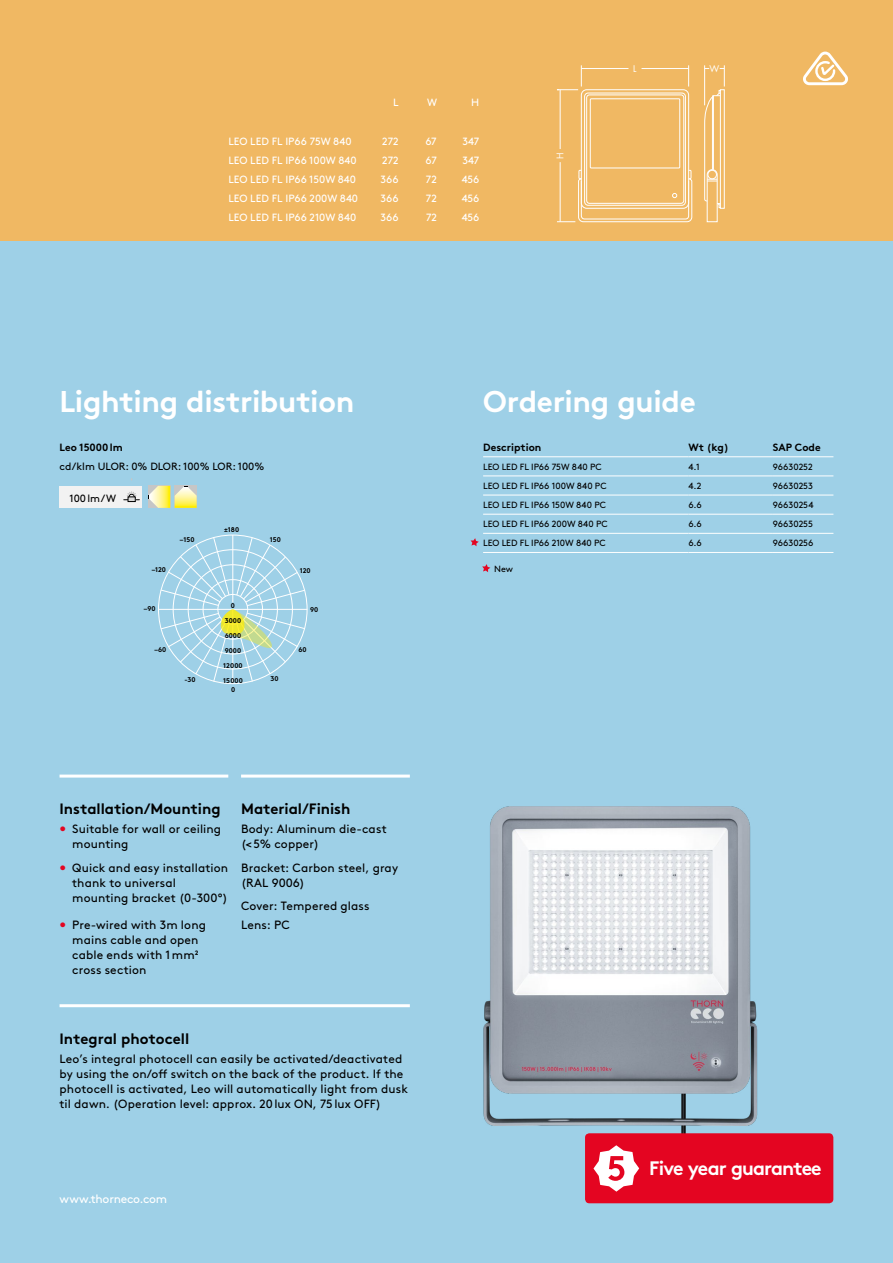
<style>
.page{position:relative;width:893px;height:1263px;background:#9ed0e7}
.page>*{position:absolute;margin:0;border:0;box-sizing:border-box;transform-origin:0 0}
.t1{font:700 30px "Brown";letter-spacing:-.015em;color:#fff}
.t2{font:700 19.5px "Brown";letter-spacing:-.05em;color:#fff}
.t3{font:700 15px "Brown";letter-spacing:-.005em;color:#000}
.t4{font:12px/14.9px "Brown";letter-spacing:.01em;color:#000}
.t5{font:12px "Brown";letter-spacing:-.02em;color:#fff}
.t6{font:10.5px "Brown";color:#fff}
.t7{font:10.5px "Brown";color:#000}
.t8{font:700 10.5px "Brown";color:#000}
.t9{font:9px "Brown";letter-spacing:-.005em;color:#000}
.t10{font:9px "Futura";color:#fff}
.t11{font:700 6.9px/15px "Brown";color:#000}
.s1{color:#e40521}
</style>
<div class="page">
<div style="left:0;top:0;width:893px;height:240px;background:#f0b863"></div>
<hr style="left:232px;top:535px;width:1px;height:67px;background:#fff">
<hr style="left:232px;top:609px;width:1px;height:74px;background:#fff">
<hr style="left:159px;top:609px;width:148px;height:1px;background:#fff">
<svg style="left:160px;top:536px;width:146px;height:146px"></svg>
<hr style="left:60px;top:774px;width:168px;height:3px;background:#fff">
<hr style="left:241px;top:774px;width:169px;height:3px;background:#fff">
<hr style="left:60px;top:1004px;width:350px;height:3px;background:#fff">
<hr style="left:483px;top:456px;width:205px;height:1px;background:#fff">
<hr style="left:688px;top:456px;width:85px;height:1px;background:#fff">
<hr style="left:773px;top:456px;width:60px;height:1px;background:#fff">
<hr style="left:483px;top:475px;width:205px;height:1px;background:#fff">
<hr style="left:688px;top:475px;width:85px;height:1px;background:#fff">
<hr style="left:773px;top:475px;width:60px;height:1px;background:#fff">
<hr style="left:483px;top:495px;width:205px;height:1px;background:#fff">
<hr style="left:688px;top:495px;width:85px;height:1px;background:#fff">
<hr style="left:773px;top:495px;width:60px;height:1px;background:#fff">
<hr style="left:483px;top:514px;width:205px;height:1px;background:#fff">
<hr style="left:688px;top:514px;width:85px;height:1px;background:#fff">
<hr style="left:773px;top:514px;width:60px;height:1px;background:#fff">
<hr style="left:483px;top:533px;width:205px;height:1px;background:#fff">
<hr style="left:688px;top:533px;width:85px;height:1px;background:#fff">
<hr style="left:773px;top:533px;width:60px;height:1px;background:#fff">
<hr style="left:483px;top:552px;width:205px;height:1px;background:#fff">
<hr style="left:688px;top:552px;width:85px;height:1px;background:#fff">
<hr style="left:773px;top:552px;width:60px;height:1px;background:#fff">
<div style="left:60px;top:486px;width:82px;height:22px;background:#f2f2f2"></div>
<svg style="left:148px;top:486px;width:49px;height:22px"></svg>
<svg style="left:124px;top:492px;width:15px;height:10px"></svg>
<svg style="left:688px;top:65px;width:1px;height:22px"></svg>
<hr style="left:581px;top:68px;width:47px;height:1px;background:#fff">
<hr style="left:641px;top:68px;width:48px;height:1px;background:#fff">
<svg style="left:557px;top:65px;width:25px;height:25px"></svg>
<hr style="left:560px;top:162px;width:1px;height:60px;background:#fff">
<hr style="left:560px;top:90px;width:1px;height:59px;background:#fff">
<div style="left:584px;top:93px;width:102px;height:113px;border:1px solid #fff;border-radius:4px"></div>
<div style="left:586px;top:94px;width:98px;height:110px;border:1px solid #fff;border-radius:3px"></div>
<div style="left:590px;top:98px;width:90px;height:70px;border:1px solid #fff"></div>
<div style="left:581px;top:89px;width:108px;height:120px;border:1px solid #fff;border-radius:5px"></div>
<svg style="left:557px;top:169px;width:136px;height:54px"></svg>
<svg style="left:704px;top:65px;width:21px;height:158px"></svg>
<img style="left:483px;top:806px;width:275px;height:327px">
<svg style="left:482px;top:564px;width:8px;height:8px"></svg>
<svg style="left:471px;top:538px;width:8px;height:8px"></svg>
<div style="left:585px;top:1133px;width:248px;height:70px;background:#e40521;border-radius:4px"></div>
<svg style="left:593px;top:1145px;width:46px;height:46px"></svg>
<svg style="left:803px;top:52px;width:45px;height:33px"></svg>
<p class="t6" style="left:393px;top:95px;width:7px">L</p>
<p class="t6" style="left:427px;top:95px;width:11px">W</p>
<p class="t6" style="left:471px;top:95px;width:10px">H</p>
<p class="t6" style="left:228px;top:133px;width:125px">LEO LED FL IP66 75W 840</p>
<p class="t6" style="left:382px;top:133px;width:18px">272</p>
<p class="t6" style="left:425px;top:133px;width:13px">67</p>
<p class="t6" style="left:462px;top:133px;width:18px">347</p>
<p class="t6" style="left:228px;top:152px;width:130px">LEO LED FL IP66 100W 840</p>
<p class="t6" style="left:382px;top:152px;width:18px">272</p>
<p class="t6" style="left:425px;top:152px;width:13px">67</p>
<p class="t6" style="left:462px;top:152px;width:18px">347</p>
<p class="t6" style="left:228px;top:171px;width:129px">LEO LED FL IP66 150W 840</p>
<p class="t6" style="left:381px;top:171px;width:19px">366</p>
<p class="t6" style="left:426px;top:171px;width:12px">72</p>
<p class="t6" style="left:462px;top:171px;width:19px">456</p>
<p class="t6" style="left:228px;top:190px;width:131px">LEO LED FL IP66 200W 840</p>
<p class="t6" style="left:381px;top:190px;width:19px">366</p>
<p class="t6" style="left:426px;top:190px;width:12px">72</p>
<p class="t6" style="left:462px;top:190px;width:19px">456</p>
<p class="t6" style="left:228px;top:209px;width:129px">LEO LED FL IP66 210W 840</p>
<p class="t6" style="left:381px;top:209px;width:19px">366</p>
<p class="t6" style="left:426px;top:209px;width:12px">72</p>
<p class="t6" style="left:462px;top:209px;width:19px">456</p>
<p class="t10" style="left:554px;top:159px;width:8px;rotate:-90deg">H</p>
<p class="t10" style="left:633px;top:62px;width:5px">L</p>
<p class="t10" style="left:709px;top:62px;width:11px">W</p>
<h1 class="t1" style="left:60px;top:378px;width:296px">Lighting distribution</h1>
<p class="t8" style="left:60px;top:439px;width:65px">Leo 15000lm</p>
<p class="t7" style="left:60px;top:458px;width:206px">cd/klm ULOR: 0% DLOR: 100% LOR: 100%</p>
<p class="t7" style="left:70px;top:490px;width:48px">100lm/W</p>
<p class="t11" style="left:180px;top:532px;width:16px">–150</p>
<p class="t11" style="left:224px;top:521px;width:16px">±180</p>
<p class="t11" style="left:270px;top:531px;width:12px">150</p>
<p class="t11" style="left:152px;top:561px;width:16px">–120</p>
<p class="t11" style="left:300px;top:562px;width:12px">120</p>
<p class="t11" style="left:144px;top:601px;width:13px">–90</p>
<p class="t11" style="left:310px;top:602px;width:10px">90</p>
<p class="t11" style="left:154px;top:641px;width:13px">–60</p>
<p class="t11" style="left:231px;top:598px;width:6px">0</p>
<p class="t11" style="left:223px;top:612px;width:21px">3000<br>6000<br>9000<br>12000<br>15000</p>
<p class="t11" style="left:299px;top:641px;width:10px">60</p>
<p class="t11" style="left:270px;top:671px;width:10px">30</p>
<p class="t11" style="left:184px;top:671px;width:13px">-30</p>
<p class="t11" style="left:231px;top:681px;width:6px">0</p>
<p class="t3" style="left:60px;top:797px;width:163px">Installation/Mounting</p>
<p class="t3" style="left:241px;top:797px;width:111px">Material/Finish</p>
<p class="t4" style="left:241px;top:821px;width:147px">Body: Aluminum die-cast (&lt;5% copper)</p>
<p class="t4" style="left:241px;top:859px;width:159px">Bracket: Carbon steel, gray (RAL 9006)</p>
<p class="t4" style="left:241px;top:895px;width:130px;line-height:19.2px">Cover: Tempered glass<br>Lens: PC</p>
<p class="t4" style="left:72px;top:821px;width:150px;text-indent:-13px"><span class="s1">•</span> Suitable for wall or ceiling mounting</p>
<p class="t4" style="left:72px;top:859px;width:158px;text-indent:-13px"><span class="s1">•</span> Quick and easy installation thank to universal mounting bracket (0-300°)</p>
<p class="t4" style="left:72px;top:916px;width:135px;text-indent:-13px"><span class="s1">•</span> Pre-wired with 3m long mains cable and open cable ends with 1mm² cross section</p>
<p class="t3" style="left:60px;top:1026px;width:131px">Integral photocell</p>
<p class="t4" style="left:60px;top:1050px;width:350px">Leo’s integral photocell can easily be activated/deactivated by using the on/off switch on the back of the product. If the photocell is activated, Leo will automatically light from dusk til dawn. (Operation level: approx. 20lux ON, 75lux OFF)</p>
<p class="t5" style="left:60px;top:1190px;width:109px">www.thorneco.com</p>
<h1 class="t1" style="left:483px;top:378px;width:214px">Ordering guide</h1>
<p class="t8" style="left:483px;top:439px;width:60px">Description</p>
<p class="t8" style="left:688px;top:439px;width:42px">Wt (kg)</p>
<p class="t8" style="left:773px;top:439px;width:49px">SAP Code</p>
<p class="t9" style="left:483px;top:460px;width:120px">LEO LED FL IP66 75W 840 PC</p>
<p class="t9" style="left:688px;top:460px;width:13px">4.1</p>
<p class="t9" style="left:773px;top:460px;width:41px">96630252</p>
<p class="t9" style="left:483px;top:479px;width:125px">LEO LED FL IP66 100W 840 PC</p>
<p class="t9" style="left:688px;top:479px;width:14px">4.2</p>
<p class="t9" style="left:773px;top:479px;width:42px">96630253</p>
<p class="t9" style="left:483px;top:498px;width:124px">LEO LED FL IP66 150W 840 PC</p>
<p class="t9" style="left:688px;top:498px;width:15px">6.6</p>
<p class="t9" style="left:773px;top:498px;width:42px">96630254</p>
<p class="t9" style="left:483px;top:517px;width:126px">LEO LED FL IP66 200W 840 PC</p>
<p class="t9" style="left:688px;top:517px;width:15px">6.6</p>
<p class="t9" style="left:773px;top:517px;width:42px">96630255</p>
<p class="t9" style="left:483px;top:536px;width:124px">LEO LED FL IP66 210W 840 PC</p>
<p class="t9" style="left:688px;top:536px;width:15px">6.6</p>
<p class="t9" style="left:773px;top:536px;width:42px">96630256</p>
<p class="t9" style="left:494px;top:562px;width:21px">New</p>
<h2 class="t2" style="left:649px;top:1152px;width:174px">Five year guarantee</h2>
</div>
